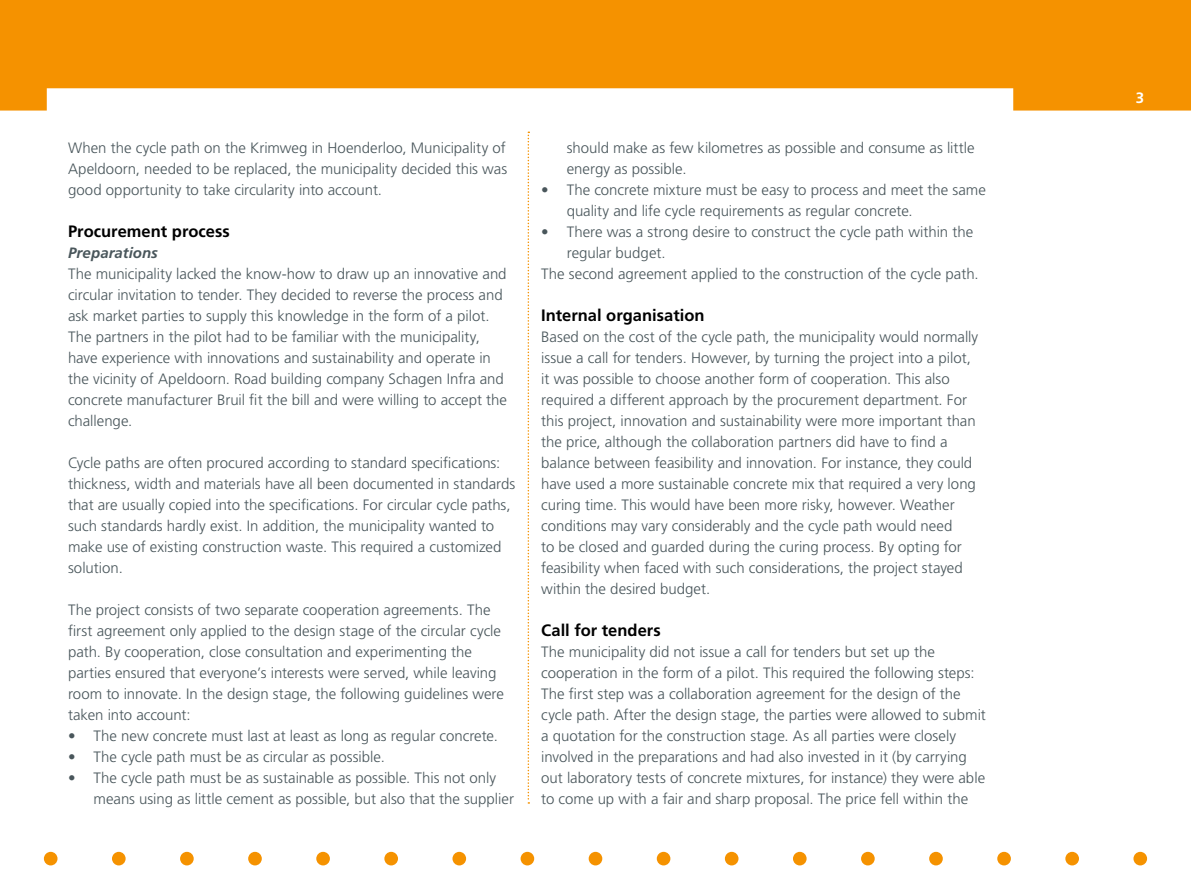
<style>
.page{position:relative;width:1191px;height:893px;background:#fff}
.page>*{position:absolute;margin:0;border:0;box-sizing:border-box;transform-origin:0 0}
.P_HR_Tussenkop{font:700 16.5px "Frutiger LT Std";color:#000}
.P_HR_Broodtekst{font:300 15px/21px "Frutiger LT Std";color:#49565b}
.P_HR_Tussenkop_cursi{font:italic 700 15px "Frutiger LT Std";letter-spacing:.005em;color:#49565b}
.t1{font:700 15px "Frutiger LT Std";color:#fff}
</style>
<div class="page">
<div style="left:44px;top:852px;width:13px;height:13px;background:#f59200;border-radius:50%"></div>
<div style="left:112px;top:852px;width:14px;height:13px;background:#f59200;border-radius:50%"></div>
<div style="left:180px;top:852px;width:14px;height:13px;background:#f59200;border-radius:50%"></div>
<div style="left:248px;top:852px;width:14px;height:13px;background:#f59200;border-radius:50%"></div>
<div style="left:316px;top:852px;width:14px;height:13px;background:#f59200;border-radius:50%"></div>
<div style="left:384px;top:852px;width:14px;height:13px;background:#f59200;border-radius:50%"></div>
<div style="left:452px;top:852px;width:14px;height:13px;background:#f59200;border-radius:50%"></div>
<div style="left:520px;top:852px;width:14px;height:13px;background:#f59200;border-radius:50%"></div>
<div style="left:588px;top:852px;width:14px;height:13px;background:#f59200;border-radius:50%"></div>
<div style="left:657px;top:852px;width:13px;height:13px;background:#f59200;border-radius:50%"></div>
<div style="left:725px;top:852px;width:13px;height:13px;background:#f59200;border-radius:50%"></div>
<div style="left:793px;top:852px;width:13px;height:13px;background:#f59200;border-radius:50%"></div>
<div style="left:861px;top:852px;width:13px;height:13px;background:#f59200;border-radius:50%"></div>
<div style="left:929px;top:852px;width:13px;height:13px;background:#f59200;border-radius:50%"></div>
<div style="left:997px;top:852px;width:14px;height:13px;background:#f59200;border-radius:50%"></div>
<div style="left:1065px;top:852px;width:14px;height:13px;background:#f59200;border-radius:50%"></div>
<div style="left:1133px;top:852px;width:14px;height:13px;background:#f59200;border-radius:50%"></div>
<svg style="left:527px;top:132px;width:2px;height:672px"></svg>
<svg style="left:0;top:0;width:1191px;height:111px;fill:#f59200"></svg>
<p class="P_HR_Broodtekst" style="left:68px;top:137px;width:441px;text-align:justify">When the cycle path on the Krimweg in Hoenderloo, Municipality of Apeldoorn, needed to be replaced, the municipality decided this was good opportunity to take circularity into account.</p>
<h5 class="P_HR_Tussenkop" style="left:68px;top:221px;width:163px">Procurement process</h5>
<h6 class="P_HR_Tussenkop_cursi" style="left:68px;top:244px;width:91px">Preparations</h6>
<p class="P_HR_Broodtekst" style="left:68px;top:263px;width:440px">The municipality lacked the know-how to draw up an innovative and circular invitation to tender. They decided to reverse the process and ask market parties to supply this knowledge in the form of a pilot.<br>The partners in the pilot had to be familiar with the municipality, have experience with innovations and sustainability and operate in the vicinity of Apeldoorn. Road building company Schagen Infra and concrete manufacturer Bruil fit the bill and were willing to accept the challenge.</p>
<p class="P_HR_Broodtekst" style="left:68px;top:452px;width:449px">Cycle paths are often procured according to standard specifications: thickness, width and materials have all been documented in standards that are usually copied into the specifications. For circular cycle paths, such standards hardly exist. In addition, the municipality wanted to make use of existing construction waste. This required a customized solution.</p>
<p class="P_HR_Broodtekst" style="left:68px;top:599px;width:437px">The project consists of two separate cooperation agreements. The first agreement only applied to the design stage of the circular cycle path. By cooperation, close consultation and experimenting the parties ensured that everyone’s interests were served, while leaving room to innovate. In the design stage, the following guidelines were taken into account:</p>
<p class="P_HR_Broodtekst" style="left:68px;top:725px;width:431px">• The new concrete must last at least as long as regular concrete.</p>
<p class="P_HR_Broodtekst" style="left:68px;top:746px;width:318px">• The cycle path must be as circular as possible.</p>
<p class="P_HR_Broodtekst" style="left:94px;top:767px;width:422px;text-indent:-26px">• The cycle path must be as sustainable as possible. This not only means using as little cement as possible, but also that the supplier</p>
<p class="P_HR_Broodtekst" style="left:567px;top:137px;width:409px">should make as few kilometres as possible and consume as little energy as possible.</p>
<p class="P_HR_Broodtekst" style="left:567px;top:179px;width:421px;text-indent:-26px">• The concrete mixture must be easy to process and meet the same quality and life cycle requirements as regular concrete.</p>
<p class="P_HR_Broodtekst" style="left:567px;top:221px;width:408px;text-indent:-26px">• There was a strong desire to construct the cycle path within the regular budget.</p>
<p class="P_HR_Broodtekst" style="left:541px;top:263px;width:439px">The second agreement applied to the construction of the cycle path.</p>
<h5 class="P_HR_Tussenkop" style="left:541px;top:305px;width:165px">Internal organisation</h5>
<p class="P_HR_Broodtekst" style="left:541px;top:326px;width:438px">Based on the cost of the cycle path, the municipality would normally issue a call for tenders. However, by turning the project into a pilot, it was possible to choose another form of cooperation. This also required a different approach by the procurement department. For this project, innovation and sustainability were more important than the price, although the collaboration partners did have to find a balance between feasibility and innovation. For instance, they could have used a more sustainable concrete mix that required a very long curing time. This would have been more risky, however. Weather conditions may vary considerably and the cycle path would need<br>to be closed and guarded during the curing process. By opting for feasibility when faced with such considerations, the project stayed within the desired budget.</p>
<h5 class="P_HR_Tussenkop" style="left:541px;top:620px;width:121px">Call for tenders</h5>
<p class="P_HR_Broodtekst" style="left:541px;top:641px;width:446px">The municipality did not issue a call for tenders but set up the cooperation in the form of a pilot. This required the following steps:<br>The first step was a collaboration agreement for the design of the cycle path. After the design stage, the parties were allowed to submit a quotation for the construction stage. As all parties were closely involved in the preparations and had also invested in it (by carrying out laboratory tests of concrete mixtures, for instance) they were able to come up with a fair and sharp proposal. The price fell within the</p>
<p class="t1" style="left:1135px;top:89px;width:10px">3</p>
</div>
